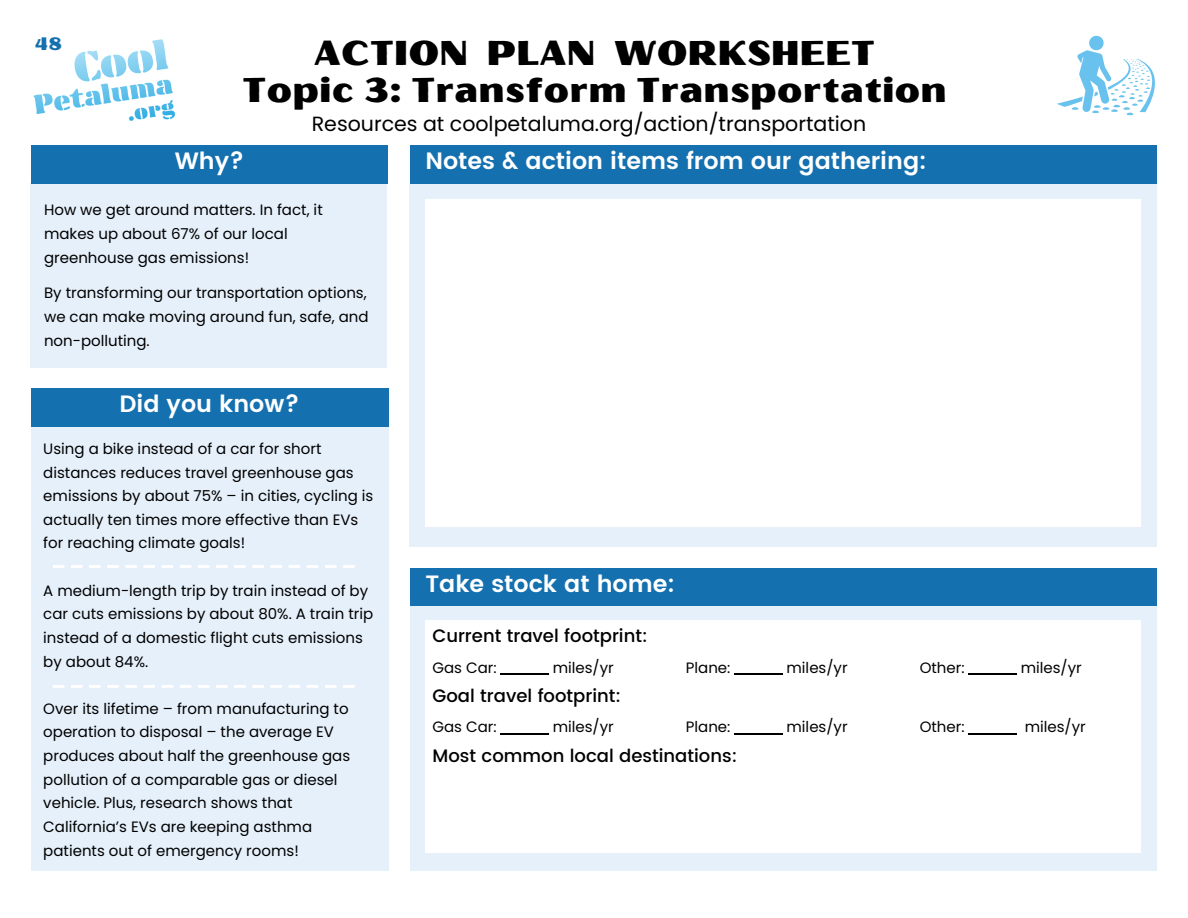
<style>
.page{position:relative;width:1188px;height:918px;background:#fff}
.page>*{position:absolute;margin:0;border:0;box-sizing:border-box;transform-origin:0 0}
.t1{font:34.5px/37.2px "Oilvare Base";color:#000;text-align:center}
.t2{font:600 23.55px "Poppins";color:#fff}
.t3{font:20.55px "Poppins";color:#000}
.t4{font:500 18px "Poppins";color:#000}
.t5{font:18px "Oilvare Base";color:#1470af}
.t6{font:15px/23.7px "Poppins";color:#000}
</style>
<div class="page">
<div style="left:31px;top:388px;width:357px;height:483px;background:#e6f0fa"></div>
<div style="left:31px;top:184px;width:356px;height:184px;background:#e6f0fa"></div>
<div style="left:31px;top:145px;width:356px;height:39px;background:#1470af"></div>
<div style="left:31px;top:388px;width:357px;height:39px;background:#1470af"></div>
<svg style="left:53px;top:565px;width:302px;height:3px"></svg>
<img style="left:33px;top:39px;width:142px;height:82px">
<svg style="left:53px;top:685px;width:302px;height:3px"></svg>
<div style="left:410px;top:184px;width:747px;height:363px;background:#e6f0fa"></div>
<div style="left:410px;top:145px;width:747px;height:39px;background:#1470af"></div>
<div style="left:425px;top:199px;width:716px;height:328px;background:#fff"></div>
<div style="left:410px;top:568px;width:747px;height:39px;background:#1470af"></div>
<div style="left:410px;top:607px;width:747px;height:264px;background:#e6f0fa"></div>
<div style="left:425px;top:620px;width:716px;height:233px;background:#fff"></div>
<hr style="left:501px;top:674px;width:48px;height:1px;background:#000">
<hr style="left:734px;top:674px;width:49px;height:1px;background:#000">
<hr style="left:969px;top:674px;width:48px;height:1px;background:#000">
<hr style="left:501px;top:733px;width:48px;height:2px;background:#000">
<hr style="left:734px;top:733px;width:49px;height:2px;background:#000">
<hr style="left:969px;top:733px;width:48px;height:2px;background:#000">
<svg style="left:1057px;top:35px;width:98px;height:80px"></svg>
<p class="t5" style="left:35px;top:32px;width:29px">48</p>
<p class="t1" style="left:242px;top:35px;width:706px">ACTION PLAN WORKSHEET<br>Topic 3: Transform Transportation</p>
<h2 class="t3" style="left:312px;top:110px;width:556px">Resources at coolpetaluma.org/action/transportation</h2>
<p class="t2" style="left:175px;top:148px;width:71px">Why?</p>
<p class="t2" style="left:425px;top:148px;width:503px">Notes &amp; action items from our gathering:</p>
<p class="t6" style="left:44px;top:198px;width:280px">How we get around matters. In fact, it makes up about 67% of our local greenhouse gas emissions!</p>
<h3 class="t6" style="left:44px;top:281px;width:326px">By transforming our transportation options, we can make moving around fun, safe, and non-polluting.</h3>
<p class="t2" style="left:119px;top:390px;width:182px">Did you know?</p>
<h1 class="t6" style="left:43px;top:437px;width:332px">Using a bike instead of a car for short distances reduces travel greenhouse gas emissions by about 75% – in cities, cycling is actually ten times more effective than EVs for reaching climate goals!</h1>
<p class="t6" style="left:43px;top:579px;width:331px">A medium-length trip by train instead of by car cuts emissions by about 80%. A train trip instead of a domestic flight cuts emissions by about 84%.</p>
<p class="t6" style="left:43px;top:697px;width:308px">Over its lifetime – from manufacturing to operation to disposal – the average EV produces about half the greenhouse gas pollution of a comparable gas or diesel vehicle. Plus, research shows that California’s EVs are keeping asthma patients out of emergency rooms!</p>
<p class="t2" style="left:425px;top:570px;width:251px">Take stock at home:</p>
<p class="t4" style="left:432px;top:626px;width:217px">Current travel footprint:</p>
<p class="t6" style="left:432px;top:656px;width:66px">Gas Car:</p>
<p class="t6" style="left:553px;top:656px;width:63px">miles/yr</p>
<p class="t6" style="left:686px;top:656px;width:46px">Plane:</p>
<p class="t6" style="left:787px;top:656px;width:63px">miles/yr</p>
<p class="t6" style="left:920px;top:656px;width:46px">Other:</p>
<p class="t6" style="left:1021px;top:656px;width:63px">miles/yr</p>
<p class="t4" style="left:432px;top:685px;width:190px">Goal travel footprint:</p>
<p class="t6" style="left:432px;top:715px;width:66px">Gas Car:</p>
<p class="t6" style="left:553px;top:715px;width:63px">miles/yr</p>
<p class="t6" style="left:686px;top:715px;width:46px">Plane:</p>
<p class="t6" style="left:787px;top:715px;width:63px">miles/yr</p>
<p class="t6" style="left:920px;top:715px;width:46px">Other:</p>
<p class="t6" style="left:1025px;top:715px;width:63px">miles/yr</p>
<p class="t4" style="left:432px;top:745px;width:306px">Most common local destinations:</p>
</div>
